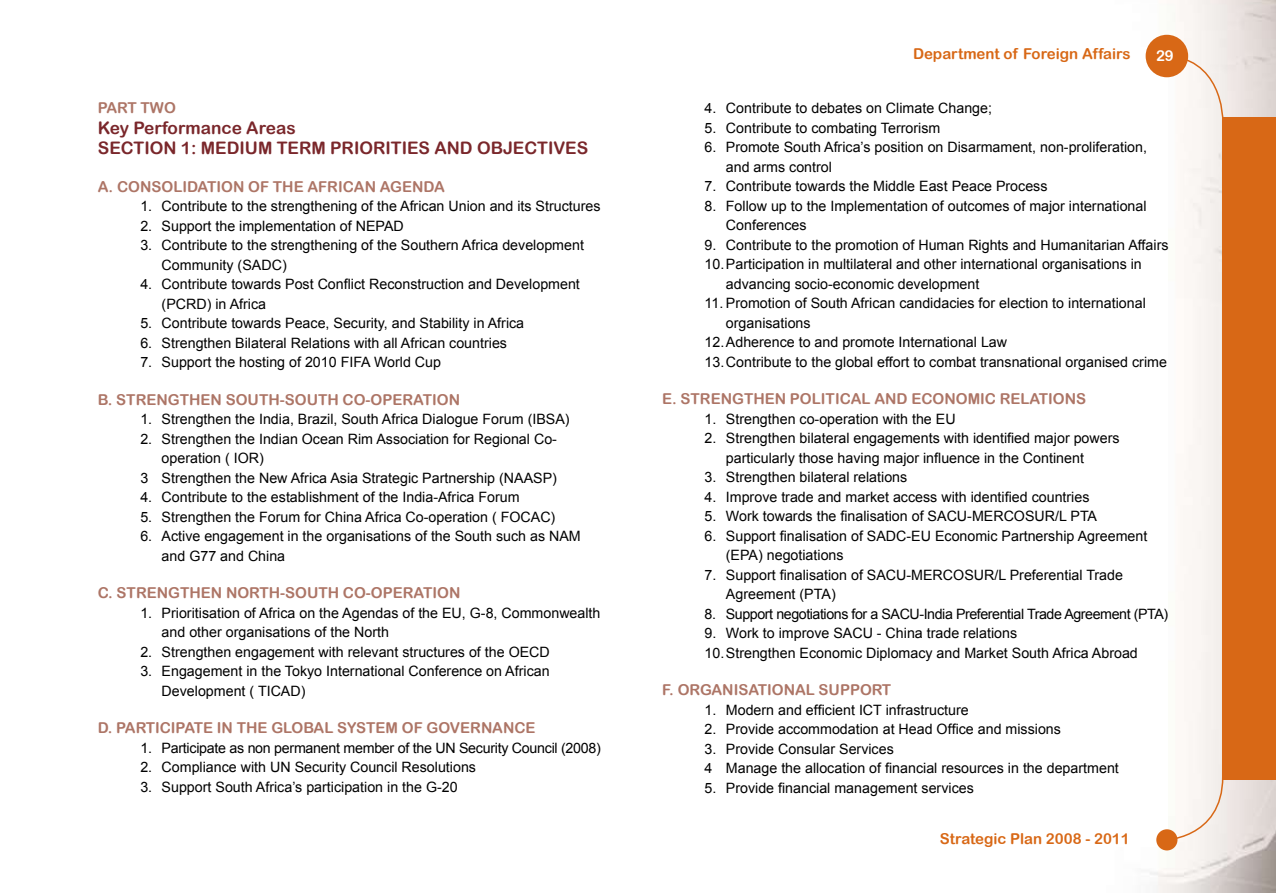
<style>
.page{position:relative;width:1276px;height:893px;background:#fff}
.page>*{position:absolute;margin:0;border:0;box-sizing:border-box;transform-origin:0 0}
.t1{font:17.25px/20.7px "Arial Rounded MT Bold";color:#7a272b}
.t2{font:15px "Arial Rounded MT Bold";color:#ad7566}
.t3{font:15px "Arial Rounded MT Bold";color:#d86816}
.t4{font:15px "Arial Rounded MT Bold";color:#fff}
.t5{font:14.25px/19.5px "Arial";color:#000}
.t6{font:14.25px "Arial";letter-spacing:-.03em;color:#000}
.t7{font:14.25px "Arial";letter-spacing:-.02em;color:#000}
</style>
<div class="page">
<img style="left:1148px;top:0;width:128px;height:893px">
<svg style="left:1167px;top:55px;width:57px;height:787px"></svg>
<div style="left:85px;top:47px;width:1082px;height:799px;background:#fff"></div>
<div style="left:1156px;top:829px;width:21px;height:21px;background:#d86816;border-radius:50%"></div>
<div style="left:1145px;top:35px;width:43px;height:42px;background:#d86816;border-radius:50%"></div>
<div style="left:1222px;top:117px;width:54px;height:662px;background:#d86816"></div>
<p class="t2" style="left:98px;top:99px;width:80px">PART TWO</p>
<p class="t1" style="left:98px;top:117px;width:492px">Key Performance Areas<br>SECTION 1: MEDIUM TERM PRIORITIES AND OBJECTIVES</p>
<p class="t2" style="left:98px;top:178px;width:348px">A. CONSOLIDATION OF THE AFRICAN AGENDA</p>
<p class="t5" style="left:140px;top:197px;width:462px">1. Contribute to the strengthening of the African Union and its Structures</p>
<p class="t5" style="left:140px;top:216px;width:265px">2. Support the implementation of NEPAD</p>
<p class="t5" style="left:162px;top:236px;width:424px;text-indent:-21px">3. Contribute to the strengthening of the Southern Africa development<br>Community (SADC)</p>
<p class="t5" style="left:162px;top:275px;width:420px;text-indent:-21px">4. Contribute towards Post Conflict Reconstruction and Development (PCRD) in Africa</p>
<p class="t5" style="left:140px;top:314px;width:385px">5. Contribute towards Peace, Security, and Stability in Africa</p>
<p class="t5" style="left:140px;top:333px;width:368px">6. Strengthen Bilateral Relations with all African countries</p>
<p class="t5" style="left:140px;top:353px;width:302px">7. Support the hosting of 2010 FIFA World Cup</p>
<p class="t2" style="left:98px;top:391px;width:364px">B. STRENGTHEN SOUTH-SOUTH CO-OPERATION</p>
<p class="t5" style="left:140px;top:410px;width:431px">1. Strengthen the India, Brazil, South Africa Dialogue Forum (IBSA)</p>
<p class="t5" style="left:140px;top:429px;width:418px">2. Strengthen the Indian Ocean Rim Association for Regional Co-</p>
<p class="t5" style="left:162px;top:449px;width:104px">operation ( IOR)</p>
<p class="t5" style="left:140px;top:468px;width:418px">3 Strengthen the New Africa Asia Strategic Partnership (NAASP)</p>
<p class="t5" style="left:140px;top:488px;width:381px">4. Contribute to the establishment of the India-Africa Forum</p>
<p class="t5" style="left:140px;top:507px;width:416px">5. Strengthen the Forum for China Africa Co-operation ( FOCAC)</p>
<p class="t5" style="left:162px;top:527px;width:421px;text-indent:-21px">6. Active engagement in the organisations of the South such as NAM and G77 and China</p>
<p class="t2" style="left:98px;top:584px;width:364px">C. STRENGTHEN NORTH-SOUTH CO-OPERATION</p>
<p class="t5" style="left:162px;top:603px;width:440px;text-indent:-21px">1. Prioritisation of Africa on the Agendas of the EU, G-8, Commonwealth and other organisations of the North</p>
<p class="t5" style="left:140px;top:642px;width:411px">2. Strengthen engagement with relevant structures of the OECD</p>
<p class="t5" style="left:162px;top:662px;width:389px;text-indent:-21px">3. Engagement in the Tokyo International Conference on African<br>Development ( TICAD)</p>
<p class="t2" style="left:98px;top:719px;width:439px">D. PARTICIPATE IN THE GLOBAL SYSTEM OF GOVERNANCE</p>
<p class="t7" style="left:140px;top:740px;width:462px">1. Participate as non permanent member of the UN Security Council (2008)</p>
<p class="t5" style="left:140px;top:758px;width:337px">2. Compliance with UN Security Council Resolutions</p>
<p class="t5" style="left:140px;top:777px;width:319px">3. Support South Africa’s participation in the G-20</p>
<p class="t3" style="left:913px;top:44px;width:219px">Department of Foreign Affairs</p>
<p class="t4" style="left:1156px;top:47px;width:19px">29</p>
<p class="t5" style="left:704px;top:98px;width:289px">4. Contribute to debates on Climate Change;</p>
<p class="t5" style="left:704px;top:118px;width:237px">5. Contribute to combating Terrorism</p>
<p class="t5" style="left:726px;top:137px;width:423px;text-indent:-21px">6. Promote South Africa’s position on Disarmament, non-proliferation, and arms control</p>
<p class="t5" style="left:704px;top:176px;width:344px">7. Contribute towards the Middle East Peace Process</p>
<p class="t5" style="left:726px;top:196px;width:422px;text-indent:-21px">8. Follow up to the Implementation of outcomes of major international<br>Conferences</p>
<p class="t5" style="left:704px;top:235px;width:465px">9. Contribute to the promotion of Human Rights and Humanitarian Affairs</p>
<p class="t5" style="left:704px;top:254px;width:439px">10.Participation in multilateral and other international organisations in</p>
<p class="t5" style="left:726px;top:274px;width:255px">advancing socio-economic development</p>
<p class="t5" style="left:704px;top:293px;width:443px">11. Promotion of South African candidacies for election to international</p>
<p class="t5" style="left:726px;top:313px;width:86px">organisations</p>
<p class="t5" style="left:704px;top:332px;width:304px">12.Adherence to and promote International Law</p>
<p class="t5" style="left:704px;top:352px;width:464px">13.Contribute to the global effort to combat transnational organised crime</p>
<p class="t2" style="left:662px;top:390px;width:426px">E. STRENGTHEN POLITICAL AND ECONOMIC RELATIONS</p>
<p class="t5" style="left:704px;top:409px;width:252px">1. Strengthen co-operation with the EU</p>
<p class="t5" style="left:726px;top:428px;width:395px;text-indent:-21px">2. Strengthen bilateral engagements with identified major powers particularly those having major influence in the Continent</p>
<p class="t5" style="left:704px;top:467px;width:204px">3. Strengthen bilateral relations</p>
<p class="t5" style="left:704px;top:487px;width:386px">4. Improve trade and market access with identified countries</p>
<p class="t5" style="left:704px;top:506px;width:394px">5. Work towards the finalisation of SACU-MERCOSUR/L PTA</p>
<p class="t5" style="left:726px;top:526px;width:423px;text-indent:-21px">6. Support finalisation of SADC-EU Economic Partnership Agreement (EPA) negotiations</p>
<p class="t5" style="left:726px;top:565px;width:399px;text-indent:-21px">7. Support finalisation of SACU-MERCOSUR/L Preferential Trade<br>Agreement (PTA)</p>
<p class="t6" style="left:704px;top:606px;width:465px">8. Support negotiations for a SACU-India Preferential Trade Agreement (PTA)</p>
<p class="t5" style="left:704px;top:623px;width:435px">9. Work to improve SACU - China trade relations<br>10.Strengthen Economic Diplomacy and Market South Africa Abroad</p>
<p class="t2" style="left:662px;top:681px;width:231px">F. ORGANISATIONAL SUPPORT</p>
<p class="t5" style="left:704px;top:700px;width:266px">1. Modern and efficient ICT infrastructure</p>
<p class="t5" style="left:704px;top:719px;width:358px">2. Provide accommodation at Head Office and missions</p>
<p class="t5" style="left:704px;top:739px;width:416px">3. Provide Consular Services<br>4 Manage the allocation of financial resources in the department</p>
<p class="t5" style="left:704px;top:778px;width:271px">5. Provide financial management services</p>
<p class="t3" style="left:940px;top:829px;width:191px">Strategic Plan 2008 - 2011</p>
</div>
